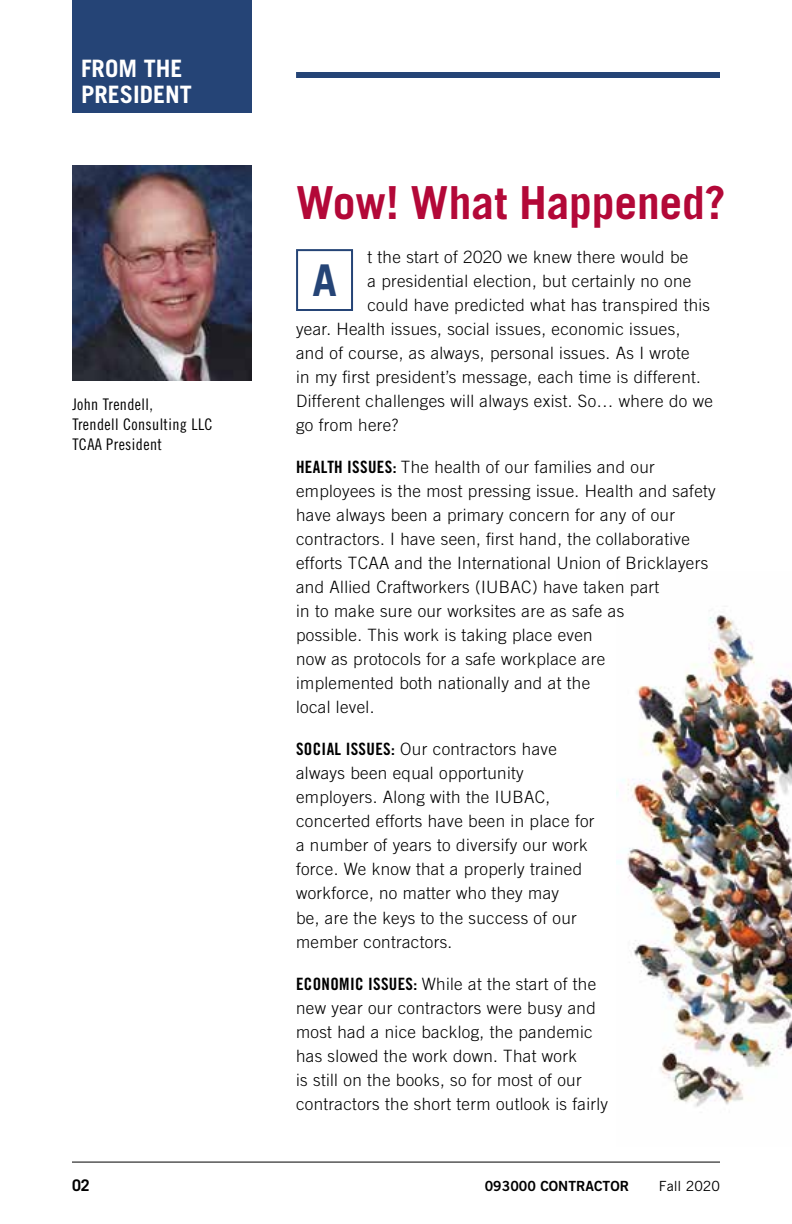
<style>
.page{position:relative;width:792px;height:1224px;background:#fff}
.page>*{position:absolute;margin:0;border:0;box-sizing:border-box;transform-origin:0 0}
.t1{font:700 45.6px "Trade Gothic LT Std";letter-spacing:-.005em;color:#b30838}
.t2{font:700 43.8px "Trade Gothic LT Std";color:#254476}
.t3{font:700 24px/26px "Trade Gothic LT Std";color:#fff}
.t4{font:300 17px/24px "Trade Gothic LT Std";letter-spacing:.02em;color:#000}
.t5{font:16px/20px "Trade Gothic LT Std Cn 18";letter-spacing:.025em;color:#000}
.t6{font:700 16px "Trade Gothic LT Std";color:#000}
.t7{font:14px "Trade Gothic LT Std Bd 2";color:#000}
.t8{font:14px "Trade Gothic LT Std";color:#000}
.s1{font-family:"Trade Gothic LT Std Bd Cn 20";font-weight:400}
</style>
<div class="page">
<hr style="left:72px;top:1162px;width:648px;height:1px;background:#000">
<img style="left:616px;top:614px;width:176px;height:493px">
<div style="left:72px;top:0;width:180px;height:112px;background:#254476"></div>
<img style="left:72px;top:166px;width:180px;height:214px">
<div style="left:296px;top:72px;width:424px;height:6px;background:#254476"></div>
<div style="left:296px;top:249px;width:57px;height:62px;border:2px solid #254476"></div>
<h3 class="t3" style="left:81px;top:55px;width:112px">FROM THE<br>PRESIDENT</h3>
<p class="t5" style="left:72px;top:394px;width:142px">John Trendell,<br>Trendell Consulting LLC<br>TCAA President</p>
<h1 class="t1" style="left:296px;top:174px;width:431px">Wow! What Happened?</h1>
<p class="t4" style="left:367px;top:245px;width:323px">t the start of 2020 we knew there would be</p>
<p class="t4" style="left:367px;top:269px;width:325px">a presidential election, but certainly no one</p>
<p class="t4" style="left:367px;top:293px;width:344px">could have predicted what has transpired this</p>
<p class="t4" style="left:296px;top:317px;width:386px">year. Health issues, social issues, economic issues,</p>
<p class="t4" style="left:296px;top:341px;width:395px">and of course, as always, personal issues. As I wrote</p>
<p class="t4" style="left:296px;top:365px;width:406px">in my first president’s message, each time is different.</p>
<p class="t4" style="left:296px;top:389px;width:418px">Different challenges will always exist. So… where do we</p>
<p class="t4" style="left:296px;top:413px;width:104px">go from here?</p>
<p class="t4" style="left:296px;top:455px;width:421px"><span class="s1">HEALTH ISSUES:</span> The health of our families and our employees is the most pressing issue. Health and safety have always been a primary concern for any of our contractors. I have seen, first hand, the collaborative efforts TCAA and the International Union of Bricklayers and Allied Craftworkers (IUBAC) have taken part<br>in to make sure our worksites are as safe as<br>possible. This work is taking place even<br>now as protocols for a safe workplace are<br>implemented both nationally and at the<br>local level.</p>
<p class="t4" style="left:296px;top:737px;width:300px"><span class="s1">SOCIAL ISSUES:</span> Our contractors have always been equal opportunity employers. Along with the IUBAC, concerted efforts have been in place for a number of years to diversify our work force. We know that a properly trained workforce, no matter who they may<br>be, are the keys to the success of our member contractors.</p>
<p class="t4" style="left:296px;top:971px;width:314px"><span class="s1">ECONOMIC ISSUES:</span> While at the start of the new year our contractors were busy and most had a nice backlog, the pandemic has slowed the work down. That work<br>is still on the books, so for most of our contractors the short term outlook is fairly</p>
<h2 class="t2" style="left:312px;top:253px;width:26px">A</h2>
<p class="t6" style="left:72px;top:1175px;width:19px">02</p>
<p class="t7" style="left:485px;top:1177px;width:146px">093000 CONTRACTOR</p>
<p class="t8" style="left:659px;top:1177px;width:63px">Fall 2020</p>
</div>
